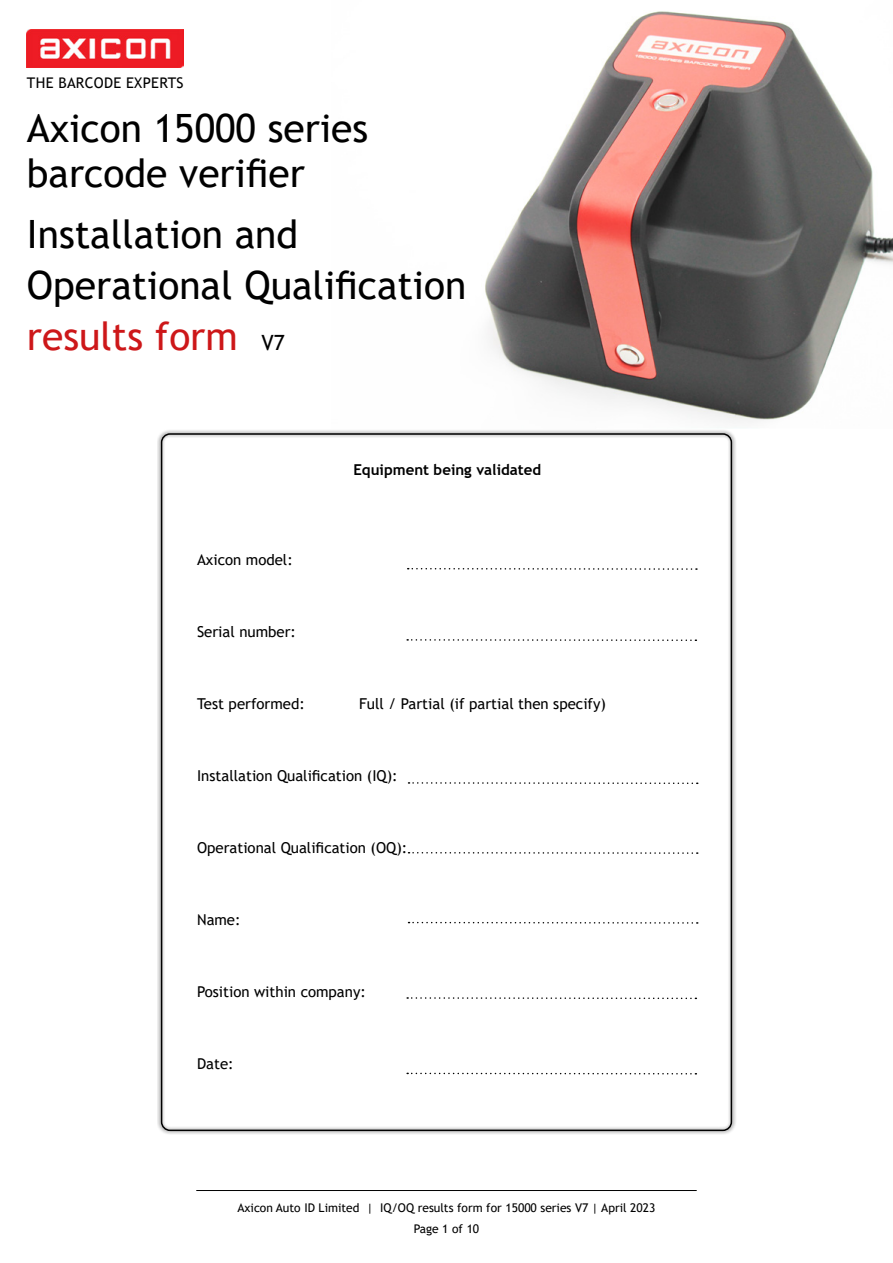
<style>
.page{position:relative;width:893px;height:1263px;background:#fff}
.page>*{position:absolute;margin:0;border:0;box-sizing:border-box;transform-origin:0 0}
.t1{font:39px/51px "Trebuchet MS";color:#000}
.t2{font:15px "Trebuchet MS";color:#000}
.t3{font:700 15px "Trebuchet MS";color:#000}
.t4{font:14.7px "Trebuchet MS";letter-spacing:.02em;color:#000}
.t5{font:12px "Trebuchet MS";color:#000}
.s1{color:#cd1719}
.s2{font-size:21px}
</style>
<div class="page">
<hr style="left:196px;top:1190px;width:501px;height:1px;background:#000">
<img style="left:485px;top:11px;width:408px;height:411px">
<img style="left:27px;top:30px;width:157px;height:38px">
<svg style="left:409px;top:852px;width:289px;height:2px"></svg>
<svg style="left:409px;top:782px;width:289px;height:2px"></svg>
<svg style="left:407px;top:639px;width:289px;height:2px"></svg>
<svg style="left:408px;top:568px;width:289px;height:2px"></svg>
<svg style="left:409px;top:922px;width:289px;height:2px"></svg>
<svg style="left:407px;top:997px;width:289px;height:2px"></svg>
<svg style="left:407px;top:1073px;width:289px;height:1px"></svg>
<p class="t4" style="left:27px;top:73px;width:158px">THE BARCODE EXPERTS</p>
<h1 class="t1" style="left:27px;top:105px;width:343px;line-height:45px">Axicon 15000 series barcode verifier</h1>
<h1 class="t1" style="left:27px;top:208px;width:441px">Installation and<br>Operational Qualification <span class="s1">results form</span> <span class="s2">V7</span></h1>
<p class="t2" style="left:197px;top:550px;width:97px">Axicon model:</p>
<p class="t2" style="left:197px;top:622px;width:101px">Serial number:</p>
<p class="t3" style="left:353px;top:460px;width:189px">Equipment being validated</p>
<p class="t2" style="left:197px;top:694px;width:109px">Test performed:</p>
<p class="t2" style="left:359px;top:694px;width:248px">Full / Partial (if partial then specify)</p>
<p class="t2" style="left:197px;top:766px;width:202px">Installation Qualification (IQ):</p>
<p class="t2" style="left:197px;top:838px;width:212px">Operational Qualification (OQ):</p>
<p class="t2" style="left:197px;top:910px;width:45px">Name:</p>
<p class="t2" style="left:197px;top:982px;width:170px">Position within company:</p>
<p class="t2" style="left:197px;top:1054px;width:38px">Date:</p>
<p class="t5" style="left:237px;top:1200px;width:419px">Axicon Auto ID Limited | IQ/OQ results form for 15000 series V7 | April 2023</p>
<p class="t5" style="left:414px;top:1221px;width:67px">Page 1 of 10</p>
</div>
